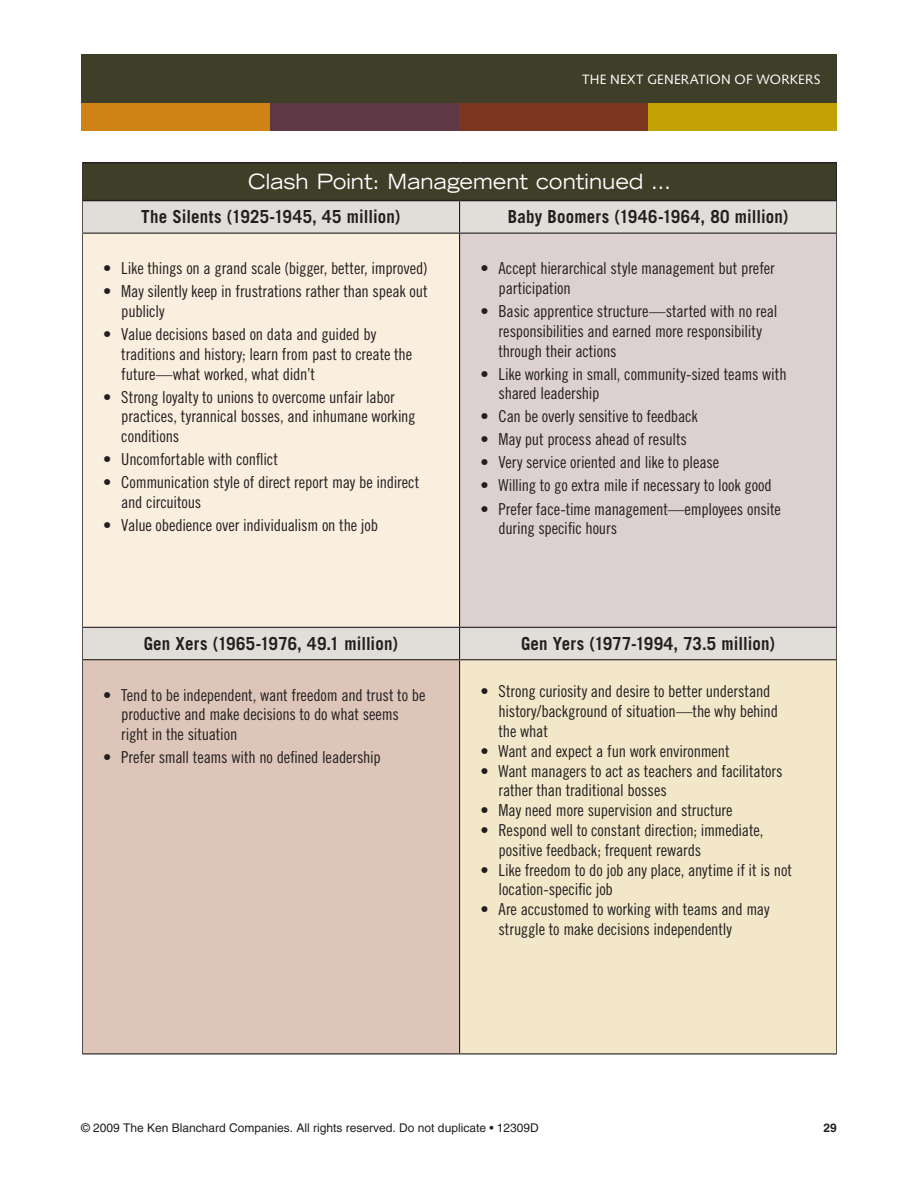
<style>
.page{position:relative;width:918px;height:1188px;background:#fff}
.page>*{position:absolute;margin:0;border:0;box-sizing:border-box;transform-origin:0 0}
.t1{font:expanded 21px "Trade Gothic LT Std";letter-spacing:.005em;color:#fff;scale:.94 1}
.t2{font:700 18px "Trade Gothic LT Std";letter-spacing:.01em;color:#231f20;scale:.94 1}
.t3{font:16.5px/19.8px "Trade Gothic LT Std Cn 18";letter-spacing:-.01em;color:#231f20}
.t4{font:13.5px "Syntax LT Std";letter-spacing:.015em;color:#fff}
.t5{font:12px "Helvetica LT Std";color:#231f20}
.t6{font:700 12px "Helvetica LT Std";color:#231f20}
</style>
<div class="page">
<div style="left:82px;top:163px;width:755px;height:38px;background:#3e3e29"></div>
<div style="left:83px;top:201px;width:753px;height:458px;background:#e1ded9"></div>
<div style="left:82px;top:233px;width:378px;height:394px;background:#faeedf"></div>
<div style="left:460px;top:233px;width:377px;height:394px;background:#dcd1d0"></div>
<div style="left:82px;top:660px;width:378px;height:394px;background:#ddc6b9"></div>
<div style="left:460px;top:660px;width:377px;height:394px;background:#f2e8c9"></div>
<hr style="left:82px;top:200px;width:378px;height:1px;background:#231f20">
<hr style="left:460px;top:200px;width:378px;height:1px;background:#231f20">
<hr style="left:459px;top:201px;width:1px;height:32px;background:#231f20">
<hr style="left:82px;top:233px;width:378px;height:1px;background:#231f20">
<hr style="left:460px;top:233px;width:377px;height:1px;background:#231f20">
<hr style="left:459px;top:234px;width:1px;height:393px;background:#231f20">
<hr style="left:82px;top:627px;width:378px;height:1px;background:#231f20">
<hr style="left:460px;top:627px;width:377px;height:1px;background:#231f20">
<hr style="left:459px;top:628px;width:1px;height:31px;background:#231f20">
<hr style="left:82px;top:659px;width:378px;height:1px;background:#231f20">
<hr style="left:460px;top:659px;width:377px;height:1px;background:#231f20">
<hr style="left:459px;top:660px;width:1px;height:393px;background:#231f20">
<hr style="left:82px;top:1053px;width:378px;height:1px;background:#231f20">
<hr style="left:460px;top:1053px;width:377px;height:1px;background:#231f20">
<div style="left:81px;top:102px;width:189px;height:29px;background:#d08315"></div>
<div style="left:270px;top:102px;width:189px;height:29px;background:#5e3844"></div>
<div style="left:459px;top:102px;width:189px;height:29px;background:#7c351e"></div>
<div style="left:648px;top:102px;width:189px;height:29px;background:#c2a205"></div>
<div style="left:81px;top:54px;width:756px;height:49px;background:#3e3e29"></div>
<p class="t4" style="left:582px;top:71px;width:240px">THE NEXT GENERATION OF WORKERS</p>
<p class="t1" style="left:248px;top:168px;width:451px">Clash Point: Management continued …</p>
<p class="t2" style="left:141px;top:206px;width:277px">The Silents (1925-1945, 45 million)</p>
<p class="t2" style="left:508px;top:206px;width:300px">Baby Boomers (1946-1964, 80 million)</p>
<p class="t3" style="left:103px;top:258px;width:326px">• Like things on a grand scale (bigger, better, improved)</p>
<p class="t3" style="left:121px;top:281px;width:308px;text-indent:-18px">• May silently keep in frustrations rather than speak out publicly</p>
<p class="t3" style="left:121px;top:324px;width:292px;text-indent:-18px">• Value decisions based on data and guided by traditions and history; learn from past to create the future—what worked, what didn’t</p>
<p class="t3" style="left:121px;top:387px;width:296px;text-indent:-18px">• Strong loyalty to unions to overcome unfair labor practices, tyrannical bosses, and inhumane working conditions</p>
<p class="t3" style="left:103px;top:449px;width:176px">• Uncomfortable with conflict</p>
<p class="t3" style="left:121px;top:472px;width:299px;text-indent:-18px">• Communication style of direct report may be indirect and circuitous</p>
<p class="t3" style="left:103px;top:515px;width:276px">• Value obedience over individualism on the job</p>
<p class="t3" style="left:499px;top:258px;width:278px;text-indent:-18px">• Accept hierarchical style management but prefer participation</p>
<p class="t3" style="left:499px;top:301px;width:280px;text-indent:-18px">• Basic apprentice structure—started with no real responsibilities and earned more responsibility through their actions</p>
<p class="t3" style="left:499px;top:364px;width:290px;text-indent:-18px">• Like working in small, community-sized teams with shared leadership</p>
<p class="t3" style="left:481px;top:406px;width:219px">• Can be overly sensitive to feedback</p>
<p class="t3" style="left:481px;top:429px;width:208px">• May put process ahead of results</p>
<p class="t3" style="left:481px;top:452px;width:240px">• Very service oriented and like to please</p>
<p class="t3" style="left:481px;top:476px;width:293px">• Willing to go extra mile if necessary to look good</p>
<p class="t3" style="left:499px;top:499px;width:284px;text-indent:-18px">• Prefer face-time management—employees onsite during specific hours</p>
<p class="t2" style="left:144px;top:633px;width:272px">Gen Xers (1965-1976, 49.1 million)</p>
<p class="t2" style="left:521px;top:633px;width:272px">Gen Yers (1977-1994, 73.5 million)</p>
<p class="t3" style="left:121px;top:685px;width:306px;text-indent:-18px">• Tend to be independent, want freedom and trust to be productive and make decisions to do what seems right in the situation</p>
<p class="t3" style="left:103px;top:747px;width:279px">• Prefer small teams with no defined leadership</p>
<p class="t3" style="left:499px;top:681px;width:281px;text-indent:-18px">• Strong curiosity and desire to better understand history/background of situation—the why behind the what</p>
<p class="t3" style="left:481px;top:741px;width:251px">• Want and expect a fun work environment</p>
<p class="t3" style="left:499px;top:761px;width:286px;text-indent:-18px">• Want managers to act as teachers and facilitators rather than traditional bosses</p>
<p class="t3" style="left:481px;top:800px;width:254px">• May need more supervision and structure</p>
<p class="t3" style="left:499px;top:820px;width:266px;text-indent:-18px">• Respond well to constant direction; immediate, positive feedback; frequent rewards</p>
<p class="t3" style="left:499px;top:860px;width:295px;text-indent:-18px">• Like freedom to do job any place, anytime if it is not location-specific job</p>
<p class="t3" style="left:499px;top:899px;width:273px;text-indent:-18px">• Are accustomed to working with teams and may struggle to make decisions independently</p>
<p class="t5" style="left:81px;top:1121px;width:459px">© 2009 The Ken Blanchard Companies. All rights reserved. Do not duplicate • 12309D</p>
<p class="t6" style="left:824px;top:1121px;width:8px">29</p>
</div>
